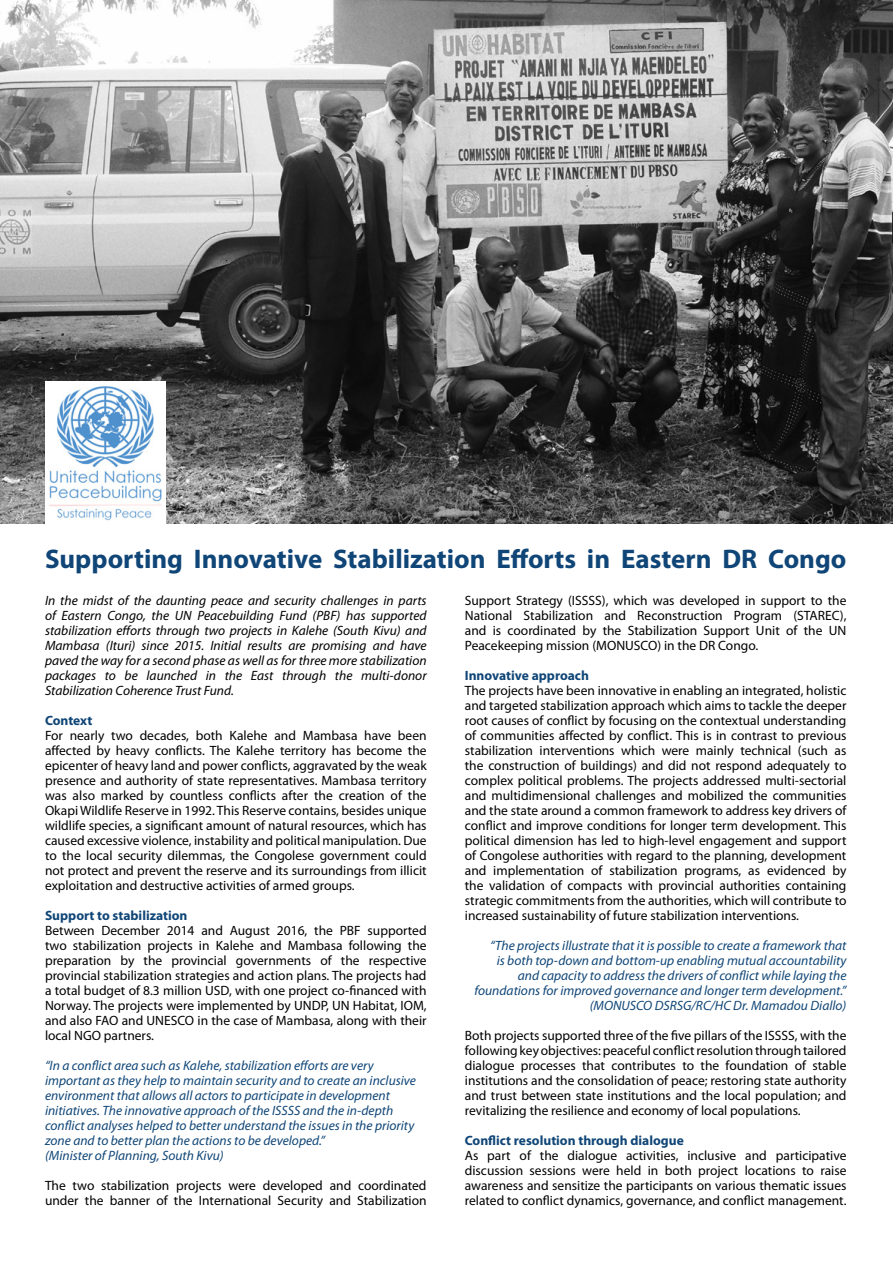
<style>
.page{position:relative;width:893px;height:1263px;background:#fff}
.page>*{position:absolute;margin:0;border:0;box-sizing:border-box;transform-origin:0 0}
.t1{font:700 27px "Myriad Pro";color:#104677}
.t2{font:13.5px/15px "Myriad Pro";color:#000;text-align:justify}
.t3{font:italic 13.5px/15px "Myriad Pro";color:#104677}
.t4{font:italic 13.5px/15px "Myriad Pro";color:#000;text-align:justify}
.t5{font:700 13.5px "Myriad Pro";color:#104677}
</style>
<div class="page">
<img style="left:0;top:0;width:893px;height:524px">
<img style="left:46px;top:382px;width:119px;height:142px">
<h1 class="t1" style="left:45px;top:541px;width:803px">Supporting Innovative Stabilization Efforts in Eastern DR Congo</h1>
<p class="t4" style="left:45px;top:592px;width:383px">In the midst of the daunting peace and security challenges in parts of Eastern Congo, the UN Peacebuilding Fund (PBF) has supported stabilization efforts through two projects in Kalehe (South Kivu) and Mambasa (Ituri) since 2015. Initial results are promising and have paved the way for a second phase as well as for three more stabilization packages to be launched in the East through the multi-donor Stabilization Coherence Trust Fund.</p>
<p class="t5" style="left:45px;top:711px;width:49px">Context</p>
<p class="t2" style="left:45px;top:727px;width:383px">For nearly two decades, both Kalehe and Mambasa have been affected by heavy conflicts. The Kalehe territory has become the epicenter of heavy land and power conflicts, aggravated by the weak presence and authority of state representatives. Mambasa territory was also marked by countless conflicts after the creation of the Okapi Wildlife Reserve in 1992. This Reserve contains, besides unique wildlife species, a significant amount of natural resources, which has caused excessive violence, instability and political manipulation. Due to the local security dilemmas, the Congolese government could not protect and prevent the reserve and its surroundings from illicit exploitation and destructive activities of armed groups.</p>
<p class="t5" style="left:45px;top:906px;width:144px">Support to stabilization</p>
<p class="t2" style="left:45px;top:922px;width:383px">Between December 2014 and August 2016, the PBF supported two stabilization projects in Kalehe and Mambasa following the preparation by the provincial governments of the respective provincial stabilization strategies and action plans. The projects had a total budget of 8.3 million USD, with one project co-financed with Norway. The projects were implemented by UNDP, UN Habitat, IOM, and also FAO and UNESCO in the case of Mambasa, along with their local NGO partners.</p>
<p class="t3" style="left:45px;top:1057px;width:373px">“In a conflict area such as Kalehe, stabilization efforts are very important as they help to maintain security and to create an inclusive environment that allows all actors to participate in development initiatives. The innovative approach of the ISSSS and the in-depth conflict analyses helped to better understand the issues in the priority zone and to better plan the actions to be developed.”<br>(Minister of Planning, South Kivu)</p>
<p class="t2" style="left:45px;top:1177px;width:383px">The two stabilization projects were developed and coordinated under the banner of the International Security and Stabilization</p>
<p class="t2" style="left:465px;top:592px;width:383px">Support Strategy (ISSSS), which was developed in support to the National Stabilization and Reconstruction Program (STAREC), and is coordinated by the Stabilization Support Unit of the UN Peacekeeping mission (MONUSCO) in the DR Congo.</p>
<p class="t5" style="left:465px;top:666px;width:126px">Innovative approach</p>
<p class="t2" style="left:465px;top:682px;width:383px">The projects have been innovative in enabling an integrated, holistic and targeted stabilization approach which aims to tackle the deeper root causes of conflict by focusing on the contextual understanding of communities affected by conflict. This is in contrast to previous stabilization interventions which were mainly technical (such as the construction of buildings) and did not respond adequately to complex political problems. The projects addressed multi-sectorial and multidimensional challenges and mobilized the communities and the state around a common framework to address key drivers of conflict and improve conditions for longer term development. This political dimension has led to high-level engagement and support of Congolese authorities with regard to the planning, development and implementation of stabilization programs, as evidenced by the validation of compacts with provincial authorities containing strategic commitments from the authorities, which will contribute to increased sustainability of future stabilization interventions.</p>
<p class="t3" style="left:474px;top:937px;width:374px;text-align:right">“The projects illustrate that it is possible to create a framework that<br>is both top-down and bottom-up enabling mutual accountability and capacity to address the drivers of conflict while laying the foundations for improved governance and longer term development.” (MONUSCO DSRSG/RC/HC Dr. Mamadou Diallo)</p>
<p class="t2" style="left:465px;top:1027px;width:383px">Both projects supported three of the five pillars of the ISSSS, with the following key objectives: peaceful conflict resolution through tailored dialogue processes that contributes to the foundation of stable institutions and the consolidation of peace; restoring state authority and trust between state institutions and the local population; and revitalizing the resilience and economy of local populations.</p>
<p class="t5" style="left:465px;top:1131px;width:220px">Conflict resolution through dialogue</p>
<p class="t2" style="left:465px;top:1147px;width:383px">As part of the dialogue activities, inclusive and participative discussion sessions were held in both project locations to raise awareness and sensitize the participants on various thematic issues related to conflict dynamics, governance, and conflict management.</p>
</div>
